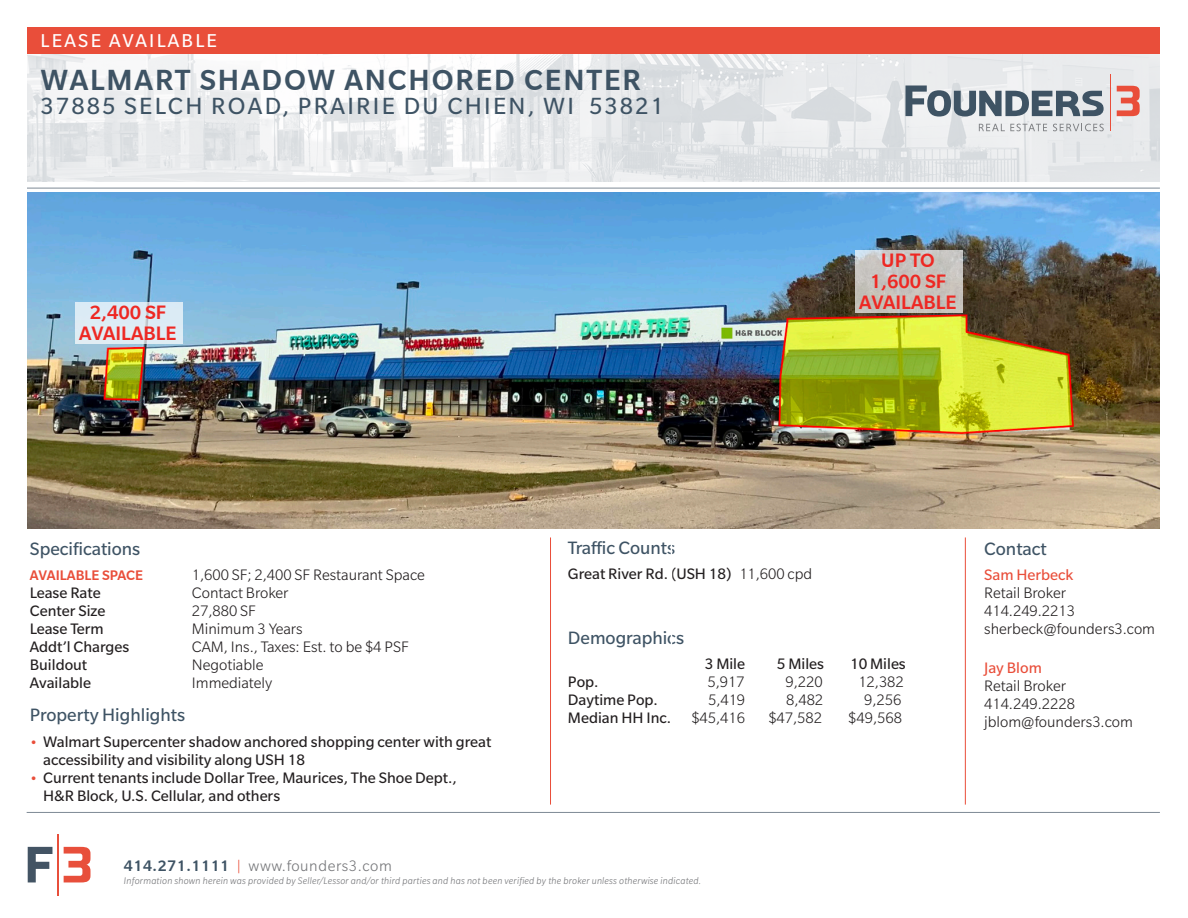
<style>
.page{position:relative;width:1188px;height:918px;background:#fff}
.page>*{position:absolute;margin:0;border:0;box-sizing:border-box;transform-origin:0 0}
.t1{font:500 31.5px "Slate Pro";letter-spacing:.06em;color:#3e5364}
.t2{font:25.5px "Slate Pro";letter-spacing:.09em;color:#3e5364}
.t3{font:500 21px "Slate Pro";color:#ee2823}
.t4{font:20.25px "Slate Pro";letter-spacing:.11em;color:#fff}
.t5{font:19.5px "Slate Pro";color:#3e5364}
.t6{font:16.5px/18px "Slate Pro";color:#231f20}
.t7{font:300 16.5px "Slate Pro";color:#231f20}
.t8{font:300 16.5px "Slate Pro";letter-spacing:.035em;color:#757679}
.t9{font:16.5px "Slate Pro";color:#e94e3a}
.t10{font:500 15px "Slate Pro";color:#e94e3a}
.t11{font:italic 300 10.5px "Slate Pro";letter-spacing:.02em;color:#757679}
.s1{font-weight:300}
.s2{font-size:15px;color:#e94e3a}
.s3{font-weight:500;color:#3e5364}
.s4{color:#e94e3a}
</style>
<div class="page">
<img style="left:27px;top:54px;width:1133px;height:128px">
<hr style="left:1110px;top:75px;width:1px;height:56px;background:#e94e3a">
<svg style="left:905px;top:86px;width:199px;height:31px"></svg>
<svg style="left:1117px;top:86px;width:23px;height:30px"></svg>
<svg style="left:979px;top:124px;width:68px;height:7px"></svg>
<svg style="left:1053px;top:124px;width:51px;height:7px"></svg>
<hr style="left:27px;top:188px;width:1133px;height:1px;background:#7d8995">
<div style="left:27px;top:27px;width:1133px;height:27px;background:#e94e3a"></div>
<hr style="left:58px;top:834px;width:1px;height:61px;background:#e84f3b">
<svg style="left:28px;top:847px;width:24px;height:35px"></svg>
<svg style="left:64px;top:847px;width:26px;height:35px"></svg>
<hr style="left:27px;top:812px;width:1133px;height:1px;background:#7d8995">
<hr style="left:965px;top:537px;width:1px;height:268px;background:#e94e3a">
<hr style="left:550px;top:537px;width:1px;height:268px;background:#e94e3a">
<img style="left:28px;top:193px;width:1132px;height:335px">
<svg style="left:855px;top:250px;width:108px;height:63px;background:#c7c4bf"></svg>
<div style="left:75px;top:302px;width:108px;height:42px;background:#ddebf5"></div>
<p class="t4" style="left:41px;top:30px;width:178px">LEASE AVAILABLE</p>
<p class="t1" style="left:41px;top:60px;width:602px">WALMART SHADOW ANCHORED CENTER</p>
<p class="t2" style="left:41px;top:93px;width:625px">37885 SELCH ROAD, PRAIRIE DU CHIEN, WI 53821</p>
<p class="t3" style="left:90px;top:300px;width:78px">2,400 SF</p>
<p class="t3" style="left:79px;top:321px;width:99px">AVAILABLE</p>
<p class="t3" style="left:881px;top:247px;width:55px">UP TO</p>
<p class="t3" style="left:870px;top:268px;width:78px">1,600 SF</p>
<p class="t3" style="left:859px;top:289px;width:99px">AVAILABLE</p>
<p class="t5" style="left:568px;top:537px;width:109px">Traffic Counts</p>
<p class="t6" style="left:568px;top:565px;width:246px">Great River Rd. (USH 18) <span class="s1">11,600 cpd</span></p>
<p class="t5" style="left:30px;top:538px;width:112px">Specifications</p>
<p class="t10" style="left:30px;top:566px;width:115px">AVAILABLE SPACE</p>
<p class="t7" style="left:192px;top:566px;width:235px">1,600 SF; 2,400 SF Restaurant Space</p>
<p class="t6" style="left:30px;top:584px;width:72px">Lease Rate</p>
<p class="t7" style="left:192px;top:584px;width:98px">Contact Broker</p>
<p class="t6" style="left:30px;top:602px;width:77px">Center Size</p>
<p class="t7" style="left:192px;top:602px;width:65px">27,880 SF</p>
<p class="t6" style="left:30px;top:620px;width:75px">Lease Term</p>
<p class="t7" style="left:192px;top:620px;width:112px">Minimum 3 Years</p>
<p class="t6" style="left:30px;top:638px;width:101px">Addt’l Charges</p>
<p class="t7" style="left:192px;top:638px;width:218px">CAM, Ins., Taxes: Est. to be $4 PSF</p>
<p class="t6" style="left:30px;top:656px;width:59px">Buildout</p>
<p class="t7" style="left:192px;top:656px;width:73px">Negotiable</p>
<p class="t6" style="left:30px;top:674px;width:63px">Available</p>
<p class="t7" style="left:192px;top:674px;width:82px">Immediately</p>
<p class="t5" style="left:984px;top:538px;width:64px">Contact</p>
<p class="t9" style="left:984px;top:566px;width:91px">Sam Herbeck</p>
<p class="t7" style="left:984px;top:584px;width:83px">Retail Broker</p>
<p class="t7" style="left:984px;top:602px;width:92px">414.249.2213</p>
<p class="t7" style="left:984px;top:620px;width:172px">sherbeck@founders3.com</p>
<p class="t5" style="left:568px;top:627px;width:118px">Demographics</p>
<p class="t6" style="left:705px;top:655px;width:42px">3 Mile</p>
<p class="t6" style="left:777px;top:655px;width:49px">5 Miles</p>
<p class="t6" style="left:850px;top:655px;width:57px">10 Miles</p>
<p class="t9" style="left:984px;top:659px;width:59px">Jay Blom</p>
<p class="t7" style="left:984px;top:677px;width:83px">Retail Broker</p>
<p class="t7" style="left:984px;top:695px;width:92px">414.249.2228</p>
<p class="t6" style="left:568px;top:673px;width:32px">Pop.</p>
<p class="t7" style="left:707px;top:673px;width:39px">5,917</p>
<p class="t7" style="left:785px;top:673px;width:39px">9,220</p>
<p class="t7" style="left:858px;top:673px;width:47px">12,382</p>
<p class="t6" style="left:568px;top:691px;width:91px">Daytime Pop.</p>
<p class="t7" style="left:708px;top:691px;width:39px">5,419</p>
<p class="t7" style="left:786px;top:691px;width:39px">8,482</p>
<p class="t7" style="left:864px;top:691px;width:39px">9,256</p>
<p class="t6" style="left:568px;top:709px;width:179px">Median HH Inc. <span class="s1">$45,416</span></p>
<p class="t7" style="left:768px;top:709px;width:55px">$47,582</p>
<p class="t7" style="left:848px;top:709px;width:55px">$49,568</p>
<p class="t5" style="left:30px;top:705px;width:157px">Property Highlights</p>
<p class="t7" style="left:984px;top:713px;width:150px">jblom@founders3.com</p>
<p class="t6" style="left:43px;top:732px;width:450px;text-indent:-14px"><span class="s2">•</span> Walmart Supercenter shadow anchored shopping center with great accessibility and visibility along USH 18</p>
<p class="t6" style="left:43px;top:768px;width:415px;text-indent:-14px"><span class="s2">•</span> Current tenants include Dollar Tree, Maurices, The Shoe Dept.,<br>H&amp;R Block, U.S. Cellular, and others</p>
<p class="t8" style="left:124px;top:857px;width:270px"><span class="s3">414.271.1111</span> <span class="s4">|</span> www.founders3.com</p>
<p class="t11" style="left:124px;top:875px;width:579px">Information shown herein was provided by Seller/Lessor and/or third parties and has not been verified by the broker unless otherwise indicated.</p>
</div>
